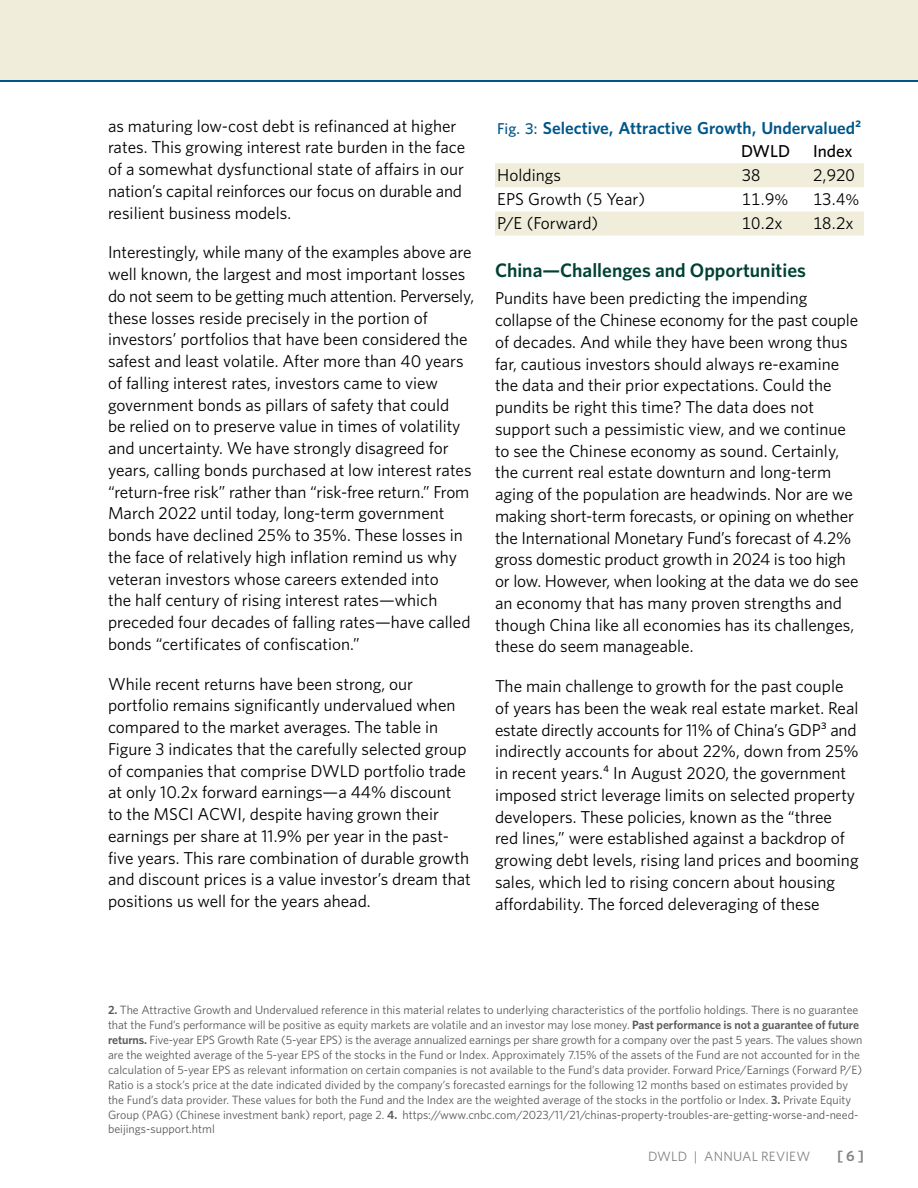
<style>
.page{position:relative;width:918px;height:1188px;background:#fff}
.page>*{position:absolute;margin:0;border:0;box-sizing:border-box;transform-origin:0 0}
.t1{font:600 19.5px "Whitney";color:#004133}
.Body{font:17.25px/21.8px "Whitney";color:#000}
.t2{font:600 17.25px "Whitney";color:#005689}
.t3{font:500 17.25px "Whitney";color:#000}
.t4{font:600 15px "Whitney";color:#808285}
.t5{font:13.5px "Whitney";letter-spacing:.01em;color:#808285}
.Body-2{font:12px/14.9px "Whitney";color:#58595b}
.s1{font-weight:500;font-size:15.75px}
.s2{font-size:15.75px}
.s3{font-weight:600}
</style>
<div class="page">
<div style="left:0;top:0;width:918px;height:80px;background:#f0eedb"></div>
<hr style="left:0;top:80px;width:918px;height:2px;background:#005689">
<svg style="left:495px;top:163px;width:369px;height:73px"></svg>
<p class="Body" style="left:108px;top:114px;width:359px">as maturing low-cost debt is refinanced at higher rates. This growing interest rate burden in the face of a somewhat dysfunctional state of affairs in our nation’s capital reinforces our focus on durable and resilient business models.</p>
<p class="Body" style="left:108px;top:241px;width:368px">Interestingly, while many of the examples above are well known, the largest and most important losses do not seem to be getting much attention. Perversely, these losses reside precisely in the portion of investors’ portfolios that have been considered the safest and least volatile. After more than 40 years of falling interest rates, investors came to view government bonds as pillars of safety that could<br>be relied on to preserve value in times of volatility and uncertainty. We have strongly disagreed for years, calling bonds purchased at low interest rates “return-free risk” rather than “risk-free return.” From March 2022 until today, long-term government bonds have declined 25% to 35%. These losses in the face of relatively high inflation remind us why veteran investors whose careers extended into<br>the half century of rising interest rates—which preceded four decades of falling rates—have called bonds “certificates of confiscation.”</p>
<p class="Body" style="left:108px;top:672px;width:364px">While recent returns have been strong, our portfolio remains significantly undervalued when compared to the market averages. The table in Figure 3 indicates that the carefully selected group of companies that comprise DWLD portfolio trade at only 10.2x forward earnings—a 44% discount<br>to the MSCI ACWI, despite having grown their earnings per share at 11.9% per year in the past&shy;five years. This rare combination of durable growth and discount prices is a value investor’s dream that positions us well for the years ahead.</p>
<p class="t2" style="left:497px;top:116px;width:366px"><span class="s1">Fig. 3:</span> Selective, Attractive Growth, Undervalued2</p>
<p class="t3" style="left:741px;top:140px;width:51px">DWLD</p>
<p class="t3" style="left:813px;top:140px;width:41px">Index</p>
<p class="Body" style="left:497px;top:164px;width:65px">Holdings</p>
<p class="Body" style="left:742px;top:164px;width:20px">38</p>
<p class="Body" style="left:813px;top:164px;width:43px">2,920</p>
<p class="Body" style="left:497px;top:188px;width:149px">EPS Growth (5 Year)</p>
<p class="Body" style="left:742px;top:188px;width:48px">11.9<span class="s2">%</span></p>
<p class="Body" style="left:813px;top:188px;width:48px">13.4<span class="s2">%</span></p>
<p class="Body" style="left:497px;top:212px;width:102px">P/E (Forward)</p>
<p class="Body" style="left:742px;top:212px;width:42px">10.2x</p>
<p class="Body" style="left:813px;top:212px;width:42px">18.2x</p>
<h2 class="t1" style="left:495px;top:257px;width:312px">China—Challenges and Opportunities</h2>
<p class="Body" style="left:495px;top:287px;width:365px">Pundits have been predicting the impending collapse of the Chinese economy for the past couple of decades. And while they have been wrong thus far, cautious investors should always re-examine the data and their prior expectations. Could the pundits be right this time? The data does not support such a pessimistic view, and we continue to see the Chinese economy as sound. Certainly, the current real estate downturn and long-term aging of the population are headwinds. Nor are we making short-term forecasts, or opining on whether the International Monetary Fund’s forecast of 4.2% gross domestic product growth in 2024 is too high or low. However, when looking at the data we do see an economy that has many proven strengths and though China like all economies has its challenges, these do seem manageable.</p>
<p class="Body" style="left:495px;top:675px;width:365px">The main challenge to growth for the past couple of years has been the weak real estate market. Real estate directly accounts for 11% of China’s GDP3 and indirectly accounts for about 22%, down from 25% in recent years.4 In August 2020, the government imposed strict leverage limits on selected property developers. These policies, known as the “three red lines,” were established against a backdrop of growing debt levels, rising land prices and booming sales, which led to rising concern about housing affordability. The forced deleveraging of these</p>
<p class="Body-2" style="left:108px;top:1002px;width:756px"><span class="s3">2.</span> The Attractive Growth and Undervalued reference in this material relates to underlying characteristics of the portfolio holdings. There is no guarantee that the Fund’s performance will be positive as equity markets are volatile and an investor may lose money. <span class="s3">Past performance is not a guarantee of future returns.</span> Five-year EPS Growth Rate (5-year EPS) is the average annualized earnings per share growth for a company over the past 5 years. The values shown are the weighted average of the 5-year EPS of the stocks in the Fund or Index. Approximately 7.15% of the assets of the Fund are not accounted for in the calculation of 5-year EPS as relevant information on certain companies is not available to the Fund’s data provider. Forward Price/Earnings (Forward P/E)<br>Ratio is a stock’s price at the date indicated divided by the company’s forecasted earnings for the following 12 months based on estimates provided by the Fund’s data provider. These values for both the Fund and the Index are the weighted average of the stocks in the portfolio or Index. <span class="s3">3.</span> Private Equity Group (PAG) (Chinese investment bank) report, page 2. <span class="s3">4.</span> https://www.cnbc.com/2023/11/21/chinas-property-troubles-are-getting-worse-and-need&shy;beijings-support.html</p>
<p class="t5" style="left:648px;top:1147px;width:164px">DWLD | ANNUAL REVIEW</p>
<p class="t4" style="left:837px;top:1146px;width:28px">[ 6 ]</p>
</div>
